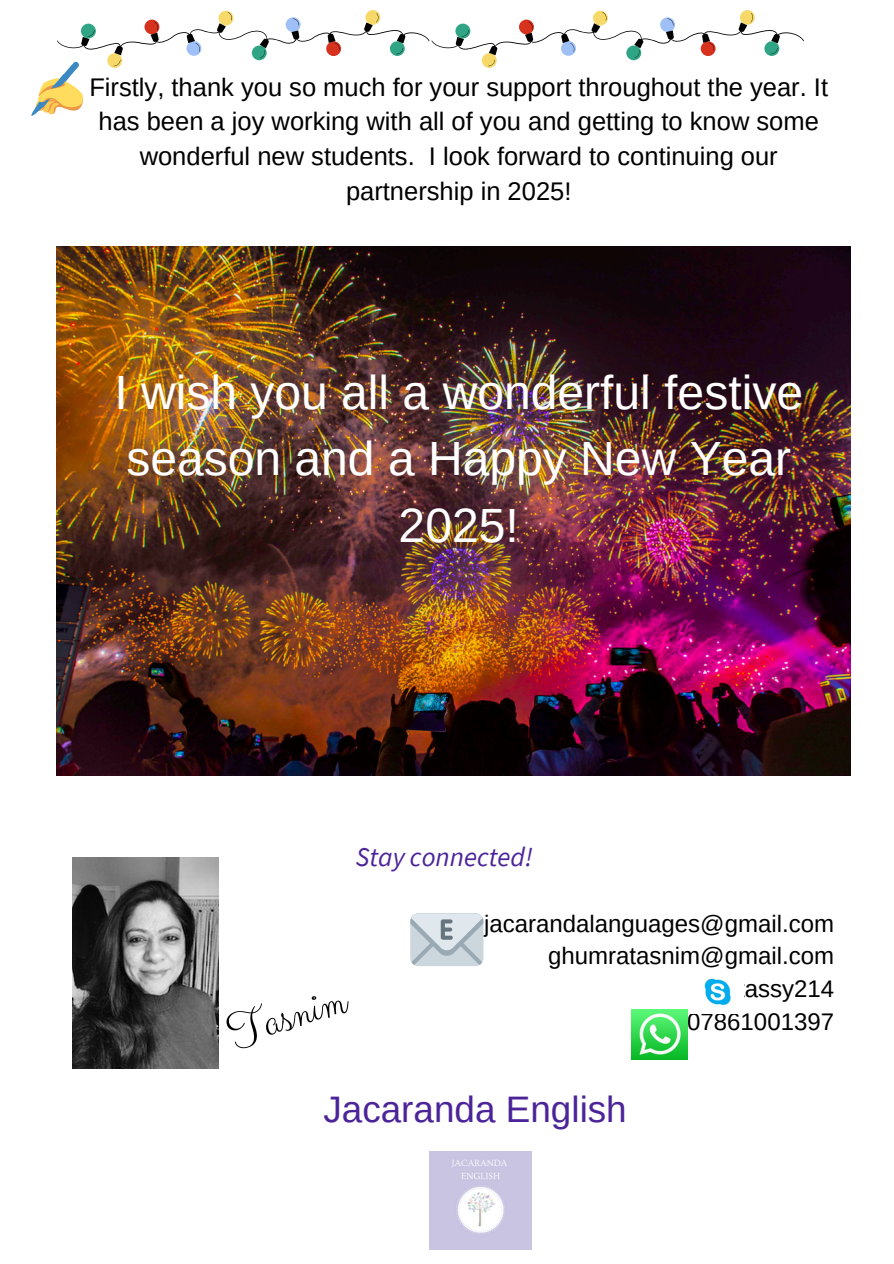
<style>
.page{position:relative;width:894px;height:1264px;background:#fff}
.page>*{position:absolute;margin:0;border:0;box-sizing:border-box;transform-origin:0 0}
.t1{font:48px/66.3px "Arimo";color:#fff;text-align:center}
.t2{font:48px "Clicker Script";color:#000}
.t3{font:36.9px "Arimo";color:#4b2499}
.t4{font:italic 27px "Source Sans Pro";color:#4b2499}
.t5{font:25.5px/34.8px "Arimo";color:#000;text-align:center}
.t6{font:24px "Arimo";color:#000}
</style>
<div class="page">
<img style="left:73px;top:857px;width:145px;height:211px">
<img style="left:631px;top:1009px;width:56px;height:50px">
<img style="left:687px;top:978px;width:44px;height:35px">
<svg style="left:410px;top:913px;width:73px;height:52px;background:#c6d0d7"></svg>
<img style="left:429px;top:1151px;width:102px;height:97px">
<img style="left:57px;top:246px;width:793px;height:529px">
<svg style="left:31px;top:10px;width:772px;height:106px"></svg>
<h1 class="t5" style="left:89px;top:69px;width:740px">Firstly, thank you so much for your support throughout the year. It has been a joy working with all of you and getting to know some wonderful new students. I look forward to continuing our partnership in 2025!</h1>
<p class="t1" style="left:114px;top:359px;width:690px">I wish you all a wonderful festive season and a Happy New Year<br>2025!</p>
<p class="t4" style="left:355px;top:839px;width:178px">Stay connected!</p>
<h4 class="t2" style="left:219px;top:1005px;width:123px;rotate:-17deg">Tasnim</h4>
<p class="t6" style="left:484px;top:909px;width:351px">jacarandalanguages@gmail.com</p>
<h4 class="t6" style="left:548px;top:942px;width:287px">ghumratasnim@gmail.com</h4>
<p class="t6" style="left:737px;top:975px;width:98px">tassy214</p>
<p class="t6" style="left:687px;top:1007px;width:148px">07861001397</p>
<p class="t3" style="left:323px;top:1088px;width:305px">Jacaranda English</p>
</div>
